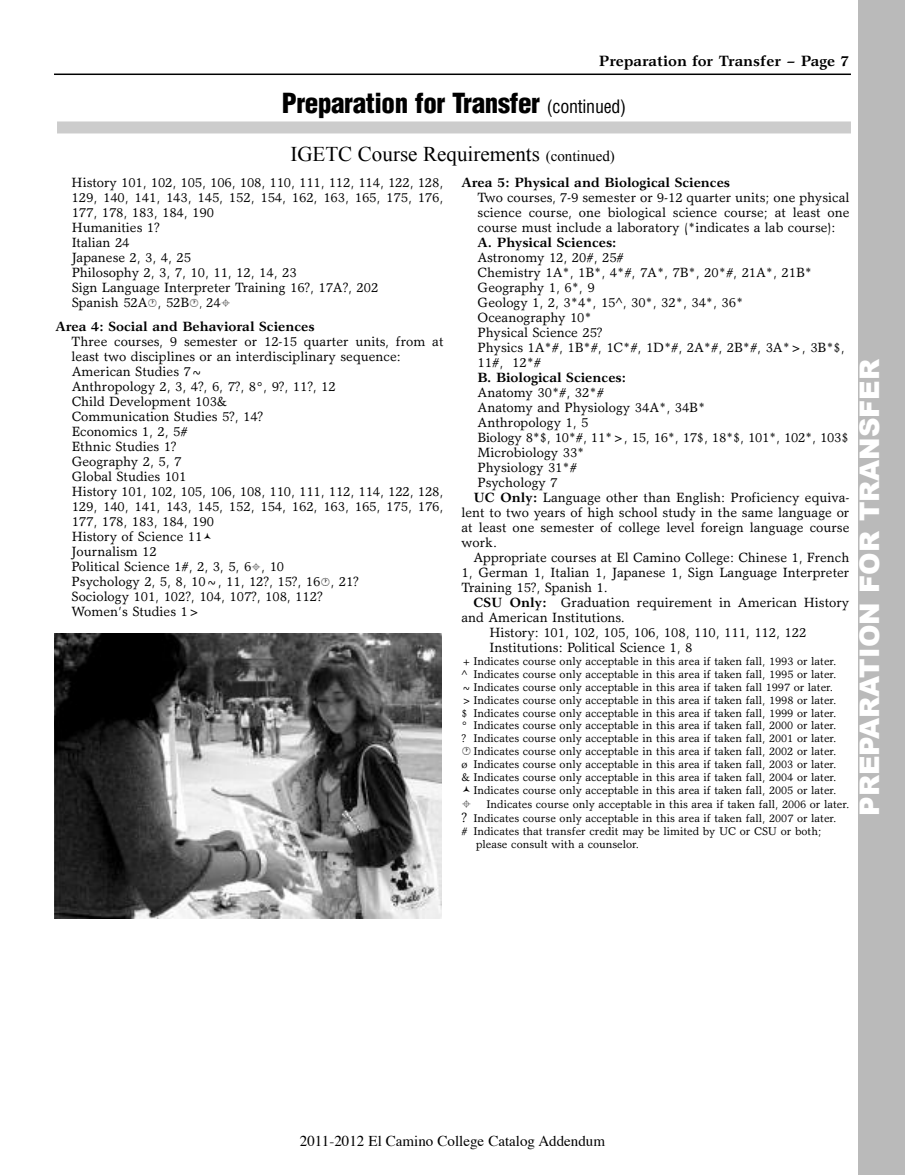
<style>
.page{position:relative;width:905px;height:1175px;background:#fff}
.page>*{position:absolute;margin:0;border:0;box-sizing:border-box;transform-origin:0 0}
.t1{font:900 condensed 27px "Helvetica LT Std";letter-spacing:-.015em;color:#000}
.t2{font:900 27px "Arial";color:#fff}
.t3{font:21px "Times New Roman";color:#000}
.t4{font:15px "Times";color:#000}
.t5{font:700 15px "Garth Graphic Std";color:#000}
.t6{font:13.5px/15px "Garth Graphic Std";color:#000}
.t7{font:700 13.5px "Garth Graphic Std";color:#000}
.t8{font:11.25px "Garth Graphic Std";color:#000}
.s1{font-weight:400;font-size:18px}
.s2{font-size:15px}
.s3{font-size:11.25px}
.s4{font-weight:700}
.s5{font-size:13.5px}
</style>
<div class="page">
<hr style="left:54px;top:74px;width:796px;height:1px;background:#000">
<div style="left:858px;top:0;width:46px;height:1174px;background:#bababa"></div>
<img style="left:54px;top:633px;width:388px;height:285px">
<div style="left:57px;top:121px;width:794px;height:12px;background:#ccc"></div>
<p class="t5" style="left:599px;top:55px;width:252px">Preparation for Transfer – Page 7</p>
<h1 class="t1" style="left:282px;top:92px;width:346px">Preparation for Transfer <span class="s1">(continued)</span></h1>
<h2 class="t3" style="left:290px;top:142px;width:326px">IGETC Course Requirements <span class="s2">(continued)</span></h2>
<p class="t6" style="left:72px;top:176px;width:373px">History 101, 102, 105, 106, 108, 110, 111, 112, 114, 122, 128,<br>129, 140, 141, 143, 145, 152, 154, 162, 163, 165, 175, 176,<br>177, 178, 183, 184, 190<br>Humanities 1?<br>Italian 24<br>Japanese 2, 3, 4, 25<br>Philosophy 2, 3, 7, 10, 11, 12, 14, 23<br>Sign Language Interpreter Training 16?, 17A?, 202<br>Spanish 52A∑, 52B∑<span class="s3">,</span> 24</p>
<p class="t7" style="left:56px;top:321px;width:261px">Area 4: Social and Behavioral Sciences</p>
<p class="t6" style="left:72px;top:335px;width:373px">Three courses, 9 semester or 12-15 quarter units, from at least two disciplines or an interdisciplinary sequence:<br>American Studies 7~<br>Anthropology 2, 3, 4?, 6, 7?, 8°, 9?, 11?, 12<br>Child Development 103&amp;<br>Communication Studies 5?, 14?<br>Economics 1, 2, 5#<br>Ethnic Studies 1?<br>Geography 2, 5, 7<br>Global Studies 101<br>History 101, 102, 105, 106, 108, 110, 111, 112, 114, 122, 128,<br>129, 140, 141, 143, 145, 152, 154, 162, 163, 165, 175, 176,<br>177, 178, 183, 184, 190<br>History of Science 11<br>Journalism 12<br>Political Science 1#, 2, 3, 5, 6 , 10<br>Psychology 2, 5, 8, 10~, 11, 12?, 15?, 16∑, 21?<br>Sociology 101, 102?, 104, 107?, 108, 112?<br>Women’s Studies 1&gt;</p>
<p class="t7" style="left:461px;top:177px;width:270px">Area 5: Physical and Biological Sciences</p>
<p class="t6" style="left:477px;top:191px;width:373px;text-align:justify">Two courses, 7-9 semester or 9-12 quarter units; one physical science course, one biological science course; at least one course must include a laboratory (*indicates a lab course):</p>
<p class="t7" style="left:477px;top:237px;width:140px">A. Physical Sciences:</p>
<p class="t6" style="left:477px;top:251px;width:369px">Astronomy 12, 20#, 25#<br>Chemistry 1A*, 1B*, 4*#, 7A*, 7B*, 20*#, 21A*, 21B*<br>Geography 1, 6*, 9<br>Geology 1, 2, 3*4*, 15^, 30*, 32*, 34*, 36*<br>Oceanography 10*<br>Physical Science 25?<br>Physics 1A*#, 1B*#, 1C*#, 1D*#, 2A*#, 2B*#, 3A*&gt;, 3B*$,<br>11#, 12*#</p>
<p class="t7" style="left:477px;top:372px;width:150px">B. Biological Sciences:</p>
<p class="t6" style="left:477px;top:386px;width:128px">Anatomy 30*#, 32*#</p>
<p class="t6" style="left:477px;top:401px;width:229px">Anatomy and Physiology 34A*, 34B*</p>
<p class="t6" style="left:477px;top:416px;width:112px">Anthropology 1, 5</p>
<p class="t6" style="left:477px;top:431px;width:372px">Biology 8*$, 10*#, 11*&gt;, 15, 16*, 17$, 18*$, 101*, 102*, 103$</p>
<p class="t6" style="left:477px;top:446px;width:108px">Microbiology 33*</p>
<p class="t6" style="left:477px;top:461px;width:101px">Physiology 31*#</p>
<p class="t6" style="left:477px;top:476px;width:81px">Psychology 7</p>
<p class="t6" style="left:473px;top:491px;width:377px"><span class="s4">UC Only:</span> Language other than English: Proficiency equiva-</p>
<p class="t6" style="left:461px;top:506px;width:389px">lent to two years of high school study in the same language or</p>
<p class="t6" style="left:461px;top:521px;width:389px">at least one semester of college level foreign language course</p>
<p class="t6" style="left:461px;top:536px;width:37px">work.</p>
<p class="t6" style="left:473px;top:551px;width:377px">Appropriate courses at El Camino College: Chinese 1, French</p>
<p class="t6" style="left:461px;top:566px;width:389px">1, German 1, Italian 1, Japanese 1, Sign Language Interpreter</p>
<p class="t6" style="left:461px;top:581px;width:148px">Training 15?, Spanish 1.</p>
<p class="t6" style="left:473px;top:596px;width:377px"><span class="s4">CSU Only:</span> Graduation requirement in American History</p>
<p class="t6" style="left:461px;top:611px;width:165px">and American Institutions.</p>
<p class="t6" style="left:489px;top:626px;width:318px">History: 101, 102, 105, 106, 108, 110, 111, 112, 122</p>
<p class="t6" style="left:489px;top:641px;width:204px">Institutions: Political Science 1, 8</p>
<p class="t8" style="left:461px;top:657px;width:376px">+ Indicates course only acceptable in this area if taken fall, 1993 or later.</p>
<p class="t8" style="left:461px;top:670px;width:376px">^ Indicates course only acceptable in this area if taken fall, 1995 or later.</p>
<p class="t8" style="left:461px;top:683px;width:373px">~ Indicates course only acceptable in this area if taken fall 1997 or later.</p>
<p class="t8" style="left:461px;top:695px;width:376px">&gt; Indicates course only acceptable in this area if taken fall, 1998 or later.</p>
<p class="t8" style="left:461px;top:708px;width:376px">$ Indicates course only acceptable in this area if taken fall, 1999 or later.</p>
<p class="t8" style="left:461px;top:721px;width:376px">° Indicates course only acceptable in this area if taken fall, 2000 or later.</p>
<p class="t8" style="left:461px;top:734px;width:376px">? Indicates course only acceptable in this area if taken fall, 2001 or later.</p>
<p class="t8" style="left:461px;top:747px;width:376px">∑ Indicates course only acceptable in this area if taken fall, 2002 or later.</p>
<p class="t8" style="left:461px;top:760px;width:376px">ø Indicates course only acceptable in this area if taken fall, 2003 or later.</p>
<p class="t8" style="left:461px;top:772px;width:376px">&amp; Indicates course only acceptable in this area if taken fall, 2004 or later.</p>
<p class="t8" style="left:473px;top:786px;width:365px">Indicates course only acceptable in this area if taken fall, 2005 or later.</p>
<p class="t8" style="left:486px;top:799px;width:364px">Indicates course only acceptable in this area if taken fall, 2006 or later.</p>
<p class="t8" style="left:461px;top:813px;width:376px"><span class="s5">?</span> Indicates course only acceptable in this area if taken fall, 2007 or later.</p>
<p class="t8" style="left:461px;top:827px;width:361px"># Indicates that transfer credit may be limited by UC or CSU or both;</p>
<p class="t8" style="left:476px;top:840px;width:164px">please consult with a counselor.</p>
<h1 class="t2" style="left:849px;top:816px;width:458px;rotate:-90deg">PREPARATION FOR TRANSFER</h1>
<p class="t4" style="left:300px;top:1135px;width:307px">2011-2012 El Camino College Catalog Addendum</p>
</div>
